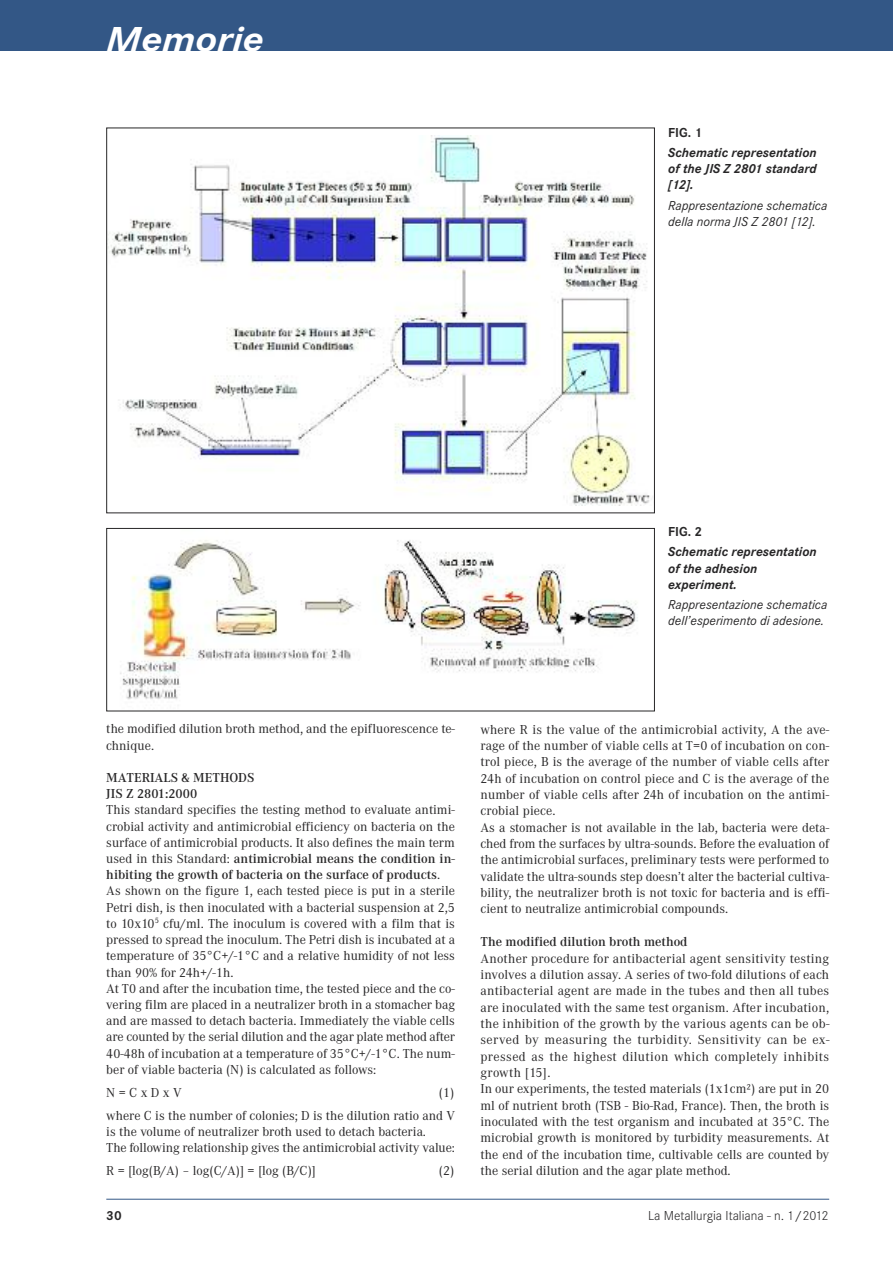
<style>
.page{position:relative;width:893px;height:1263px;background:#fff}
.page>*{position:absolute;margin:0;border:0;box-sizing:border-box;transform-origin:0 0}
.t1{font:italic 700 36px "Corporate S";color:#fff;scale:1.14 1}
.t2{font:13.5px/16.4px "Corporate A";color:#272627}
.t3{font:italic 13.5px/16.2px "Corporate S";color:#272627}
.t4{font:italic 700 13.5px/16.2px "Corporate S";color:#272627;text-align:justify}
.t5{font:600 13.5px/16.2px "Corporate A";color:#272627}
.t6{font:300 13.5px "Corporate S";color:#272627}
.t7{font:700 13.5px "Corporate S";color:#272627}
.s1{font-weight:600}
</style>
<div class="page">
<div style="left:0;top:0;width:893px;height:50px;background:#335786"></div>
<hr style="left:106px;top:1199px;width:723px;height:1px;background:#335786">
<img style="left:108px;top:135px;width:545px;height:371px">
<img style="left:120px;top:540px;width:518px;height:160px">
<div style="left:106px;top:528px;width:549px;height:183px;border:1px solid #272627"></div>
<h1 class="t1" style="left:106px;top:17px;width:140px">Memorie</h1>
<p class="t7" style="left:668px;top:124px;width:35px">FIG. 1</p>
<p class="t4" style="left:668px;top:144px;width:150px">Schematic representation of the JIS Z 2801 standard [12].</p>
<p class="t3" style="left:668px;top:197px;width:161px">Rappresentazione schematica della norma JIS Z 2801 [12].</p>
<p class="t7" style="left:668px;top:523px;width:35px">FIG. 2</p>
<p class="t4" style="left:668px;top:544px;width:150px;text-align:left">Schematic representation of the adhesion experiment.</p>
<p class="t3" style="left:668px;top:596px;width:161px">Rappresentazione schematica dell’esperimento di adesione.</p>
<p class="t2" style="left:106px;top:720px;width:350px">the modified dilution broth method, and the epifluorescence te&shy;chnique.</p>
<p class="t5" style="left:106px;top:769px;width:150px">MATERIALS &amp; METHODS<br>JIS Z 2801:2000</p>
<p class="t2" style="left:106px;top:801px;width:350px">This standard specifies the testing method to evaluate antimi&shy;crobial activity and antimicrobial efficiency on bacteria on the surface of antimicrobial products. It also defines the main term used in this Standard: <span class="s1">antimicrobial means the condition in&shy;hibiting the growth of bacteria on the surface of products</span>.<br>As shown on the figure 1, each tested piece is put in a sterile Petri dish, is then inoculated with a bacterial suspension at 2,5 to 10x10<sup>5</sup> cfu/ml. The inoculum is covered with a film that is pressed to spread the inoculum. The Petri dish is incubated at a temperature of 35°C+/-1°C and a relative humidity of not less than 90% for 24h+/-1h.<br>At T0 and after the incubation time, the tested piece and the co&shy;vering film are placed in a neutralizer broth in a stomacher bag and are massed to detach bacteria. Immediately the viable cells are counted by the serial dilution and the agar plate method after 40-48h of incubation at a temperature of 35°C+/-1°C. The num&shy;ber of viable bacteria (N) is calculated as follows:</p>
<p class="t2" style="left:106px;top:1084px;width:77px">N=CxDxV</p>
<p class="t2" style="left:106px;top:1080px;width:350px;line-height:23px;text-align:right">(1)<br>where C is the number of colonies; D is the dilution ratio and V</p>
<p class="t2" style="left:106px;top:1123px;width:350px">is the volume of neutralizer broth used to detach bacteria.<br>The following relationship gives the antimicrobial activity value:</p>
<p class="t2" style="left:106px;top:1162px;width:211px">R = [log(B/A) – log(C/A)] = [log (B/C)]</p>
<p class="t2" style="left:439px;top:1162px;width:17px">(2)</p>
<p class="t2" style="left:480px;top:721px;width:350px">where R is the value of the antimicrobial activity, A the ave&shy;rage of the number of viable cells at T=0 of incubation on con&shy;trol piece, B is the average of the number of viable cells after 24h of incubation on control piece and C is the average of the number of viable cells after 24h of incubation on the antimi&shy;crobial piece.<br>As a stomacher is not available in the lab, bacteria were deta&shy;ched from the surfaces by ultra-sounds. Before the evaluation of the antimicrobial surfaces, preliminary tests were performed to validate the ultra-sounds step doesn’t alter the bacterial cultiva&shy;bility, the neutralizer broth is not toxic for bacteria and is effi&shy;cient to neutralize antimicrobial compounds.</p>
<p class="t5" style="left:480px;top:933px;width:208px">The modified dilution broth method</p>
<p class="t2" style="left:480px;top:950px;width:350px">Another procedure for antibacterial agent sensitivity testing involves a dilution assay. A series of two-fold dilutions of each antibacterial agent are made in the tubes and then all tubes are inoculated with the same test organism. After incubation, the inhibition of the growth by the various agents can be ob&shy;served by measuring the turbidity. Sensitivity can be ex&shy;pressed as the highest dilution which completely inhibits growth [15].<br>In our experiments, the tested materials (1x1cm²) are put in 20 ml of nutrient broth (TSB - Bio-Rad, France). Then, the broth is inoculated with the test organism and incubated at 35°C. The microbial growth is monitored by turbidity measurements. At the end of the incubation time, cultivable cells are counted by the serial dilution and the agar plate method.</p>
<p class="t7" style="left:106px;top:1207px;width:17px">30</p>
<p class="t6" style="left:648px;top:1207px;width:182px">La Metallurgia Italiana - n. 1/2012</p>
</div>
